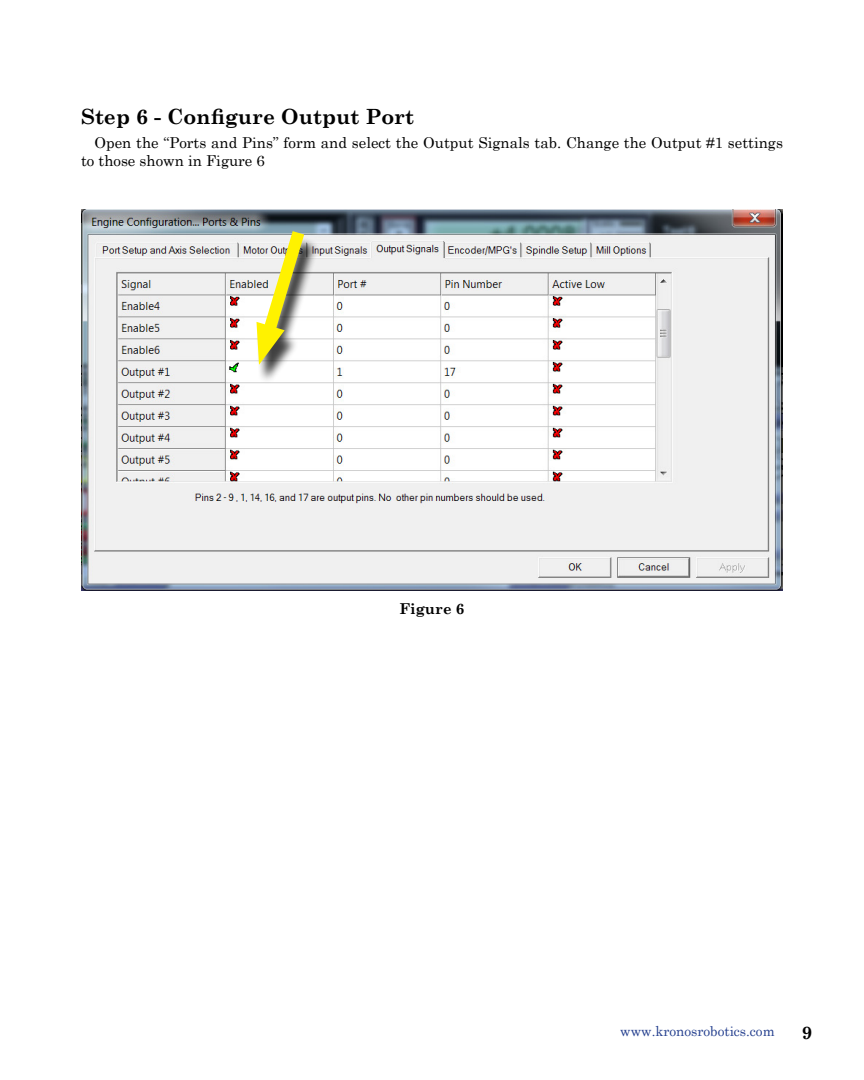
<style>
.page{position:relative;width:864px;height:1080px;background:#fff}
.page>*{position:absolute;margin:0;border:0;box-sizing:border-box;transform-origin:0 0}
.t1{font:700 21px "Century Schoolbook";color:#000}
.t2{font:700 18px "Century Schoolbook";color:#000}
.t3{font:15px/18px "Century Schoolbook";color:#000}
.t4{font:700 15px "Century Schoolbook";color:#000}
.t5{font:13.5px "Century Schoolbook";color:#25408f}
</style>
<div class="page">
<img style="left:81px;top:210px;width:702px;height:380px">
<div style="left:256px;top:237px;width:63px;height:148px;background:#000;opacity:.75"></div>
<svg style="left:251px;top:218px;width:62px;height:147px"></svg>
<h1 class="t1" style="left:81px;top:100px;width:335px">Step 6 - Configure Output Port</h1>
<p class="t3" style="left:81px;top:133px;width:703px;text-indent:14px">Open the “Ports and Pins” form and select the Output Signals tab. Change the Output #1 settings to those shown in Figure 6</p>
<p class="t4" style="left:399px;top:597px;width:67px">Figure 6</p>
<p class="t5" style="left:620px;top:1020px;width:156px">www.kronosrobotics.com</p>
<p class="t2" style="left:802px;top:1019px;width:12px">9</p>
</div>
